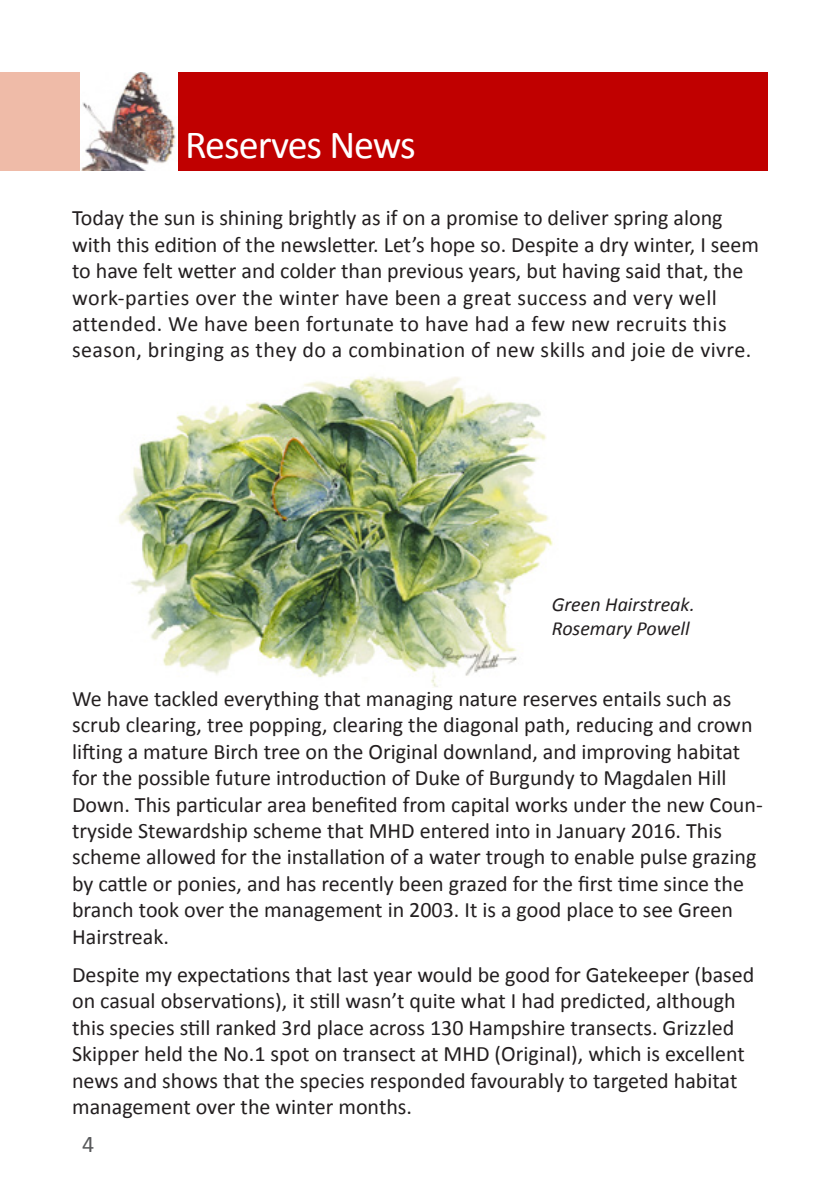
<style>
.page{position:relative;width:840px;height:1191px;background:#fff}
.page>*{position:absolute;margin:0;border:0;box-sizing:border-box;transform-origin:0 0}
.t1{font:40px "Calibri";letter-spacing:-.025em;color:#fff}
.t2{font:24px "Calibri";color:#58595b}
.t3{font:22px/26.4px "Calibri";color:#231f20}
.t4{font:italic 20px/24px "Calibri";color:#231f20}
</style>
<div class="page">
<img style="left:119px;top:376px;width:436px;height:311px">
<div style="left:177px;top:72px;width:590px;height:99px;background:#c00000"></div>
<div style="left:0;top:72px;width:177px;height:99px;background:#efbba8"></div>
<img style="left:80px;top:72px;width:97px;height:99px">
<h1 class="t1" style="left:185px;top:120px;width:232px">Reserves News</h1>
<p class="t3" style="left:72px;top:205px;width:688px">Today the sun is shining brightly as if on a promise to deliver spring along with this edition of the newsletter. Let’s hope so. Despite a dry winter, I seem to have felt wetter and colder than previous years, but having said that, the work-parties over the winter have been a great success and very well attended. We have been fortunate to have had a few new recruits this season, bringing as they do a combination of new skills and joie de vivre.</p>
<p class="t4" style="left:551px;top:591px;width:144px">Green Hairstreak.<br>Rosemary Powell</p>
<p class="t3" style="left:72px;top:685px;width:692px">We have tackled everything that managing nature reserves entails such as scrub clearing, tree popping, clearing the diagonal path, reducing and crown lifting a mature Birch tree on the Original downland, and improving habitat for the possible future introduction of Duke of Burgundy to Magdalen Hill Down. This particular area benefited from capital works under the new Coun&shy;tryside Stewardship scheme that MHD entered into in January 2016. This scheme allowed for the installation of a water trough to enable pulse grazing by cattle or ponies, and has recently been grazed for the first time since the branch took over the management in 2003. It is a good place to see Green Hairstreak.</p>
<p class="t3" style="left:72px;top:961px;width:683px">Despite my expectations that last year would be good for Gatekeeper (based on casual observations), it still wasn’t quite what I had predicted, although this species still ranked 3rd place across 130 Hampshire transects. Grizzled Skipper held the No.1 spot on transect at MHD (Original), which is excellent news and shows that the species responded favourably to targeted habitat management over the winter months.</p>
<p class="t2" style="left:82px;top:1129px;width:14px">4</p>
</div>
